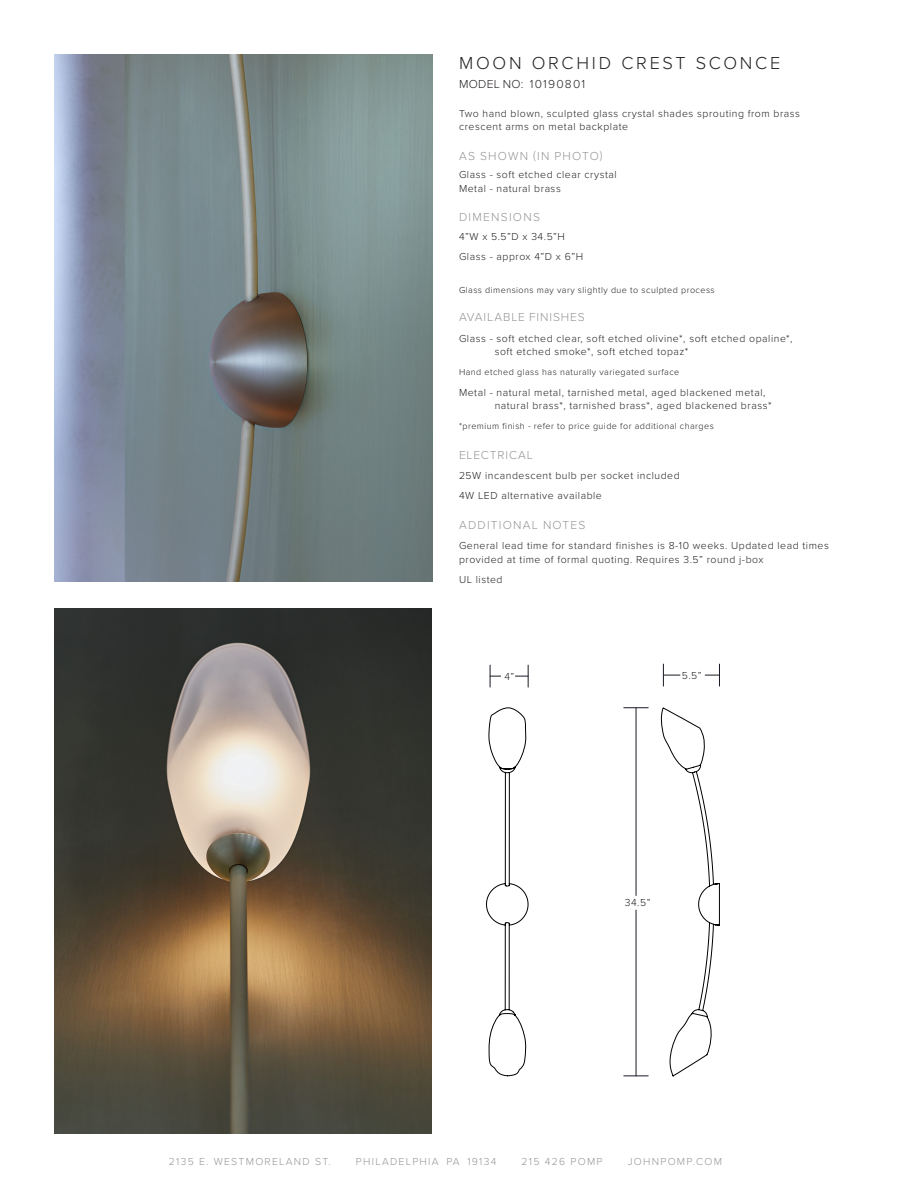
<style>
.page{position:relative;width:918px;height:1188px;background:#fff}
.page>*{position:absolute;margin:0;border:0;box-sizing:border-box;transform-origin:0 0}
.t1{font:300 18px "Proxima Nova";letter-spacing:.155em;color:#231f20}
.SUB_HEAD{font:300 12px "Proxima Nova";letter-spacing:.105em;color:#959598}
.BODY_COPY_1{font:300 12px "Proxima Nova";letter-spacing:.075em;color:#959598}
.t2{font:300 12px "Proxima Nova";letter-spacing:.1em;color:#231f20}
.BODY_COPY_1-2{font:300 10.5px/13.5px "Proxima Nova";letter-spacing:.05em;color:#231f20}
.SUB_HEAD-2{font:300 10.5px/13.5px "Proxima Nova";letter-spacing:.05em;color:#231f20}
.t3{font:300 10.5px "Proxima Nova";letter-spacing:.12em;color:#959598}
.BOLD_SUB_HEAD{font:300 10.5px "Proxima Nova";color:#231f20}
.BODY_COPY_1-3{font:300 9px "Proxima Nova";letter-spacing:.05em;color:#231f20}
</style>
<div class="page">
<img style="left:54px;top:608px;width:378px;height:526px">
<img style="left:54px;top:55px;width:378px;height:526px">
<svg style="left:624px;top:1076px;width:24px;height:1px"></svg>
<svg style="left:486px;top:707px;width:234px;height:369px"></svg>
<hr style="left:636px;top:910px;width:1px;height:166px;background:#1a1a24">
<hr style="left:636px;top:708px;width:1px;height:188px;background:#1a1a24">
<svg style="left:705px;top:664px;width:15px;height:22px"></svg>
<svg style="left:663px;top:664px;width:17px;height:22px"></svg>
<svg style="left:515px;top:665px;width:14px;height:22px"></svg>
<svg style="left:490px;top:665px;width:11px;height:22px"></svg>
<p class="t1" style="left:459px;top:50px;width:323px">MOON ORCHID CREST SCONCE</p>
<p class="t2" style="left:459px;top:75px;width:128px">MODEL NO: 10190801</p>
<p class="SUB_HEAD-2" style="left:459px;top:106px;width:343px">Two hand blown, sculpted glass crystal shades sprouting from brass crescent arms on metal backplate</p>
<p class="SUB_HEAD" style="left:459px;top:147px;width:145px">AS SHOWN (IN PHOTO)</p>
<p class="BODY_COPY_1-2" style="left:459px;top:167px;width:159px">Glass - soft etched clear crystal<br>Metal - natural brass</p>
<p class="SUB_HEAD" style="left:459px;top:208px;width:82px">DIMENSIONS</p>
<p class="BODY_COPY_1-2" style="left:459px;top:229px;width:108px">4”W x 5.5”D x 34.5”H</p>
<p class="BODY_COPY_1-2" style="left:459px;top:249px;width:126px">Glass - approx 4”D x 6”H</p>
<p class="BODY_COPY_1-3" style="left:459px;top:284px;width:257px">Glass dimensions may vary slightly due to sculpted process</p>
<p class="BODY_COPY_1" style="left:459px;top:308px;width:127px">AVAILABLE FINISHES</p>
<p class="BODY_COPY_1-2" style="left:495px;top:331px;width:299px;text-indent:-36px">Glass - soft etched clear, soft etched olivine*, soft etched opaline*, soft etched smoke*, soft etched topaz*</p>
<p class="BODY_COPY_1-3" style="left:459px;top:366px;width:222px">Hand etched glass has naturally variegated surface</p>
<p class="BODY_COPY_1-2" style="left:495px;top:385px;width:278px;text-indent:-36px">Metal - natural metal, tarnished metal, aged blackened metal, natural brass*, tarnished brass*, aged blackened brass*</p>
<p class="BODY_COPY_1-3" style="left:459px;top:419px;width:256px">*premium finish - refer to price guide for additional charges</p>
<p class="BODY_COPY_1" style="left:459px;top:446px;width:75px">ELECTRICAL</p>
<p class="BODY_COPY_1-2" style="left:459px;top:468px;width:222px">25W incandescent bulb per socket included</p>
<p class="BODY_COPY_1-2" style="left:459px;top:489px;width:144px">4W LED alternative available</p>
<p class="SUB_HEAD" style="left:459px;top:516px;width:128px">ADDITIONAL NOTES</p>
<p class="BODY_COPY_1-2" style="left:459px;top:539px;width:371px">General lead time for standard finishes is 8-10 weeks. Updated lead times provided at time of formal quoting. Requires 3.5” round j-box</p>
<p class="BODY_COPY_1-2" style="left:459px;top:572px;width:45px">UL listed</p>
<p class="BOLD_SUB_HEAD" style="left:504px;top:668px;width:11px">4”</p>
<p class="BOLD_SUB_HEAD" style="left:682px;top:667px;width:21px">5.5”</p>
<p class="BOLD_SUB_HEAD" style="left:625px;top:895px;width:27px">34.5”</p>
<p class="t3" style="left:169px;top:1154px;width:164px">2135 E. WESTMORELAND ST.</p>
<p class="t3" style="left:356px;top:1154px;width:142px">PHILADELPHIA PA 19134</p>
<p class="t3" style="left:522px;top:1154px;width:82px">215 426 POMP</p>
<p class="t3" style="left:628px;top:1154px;width:96px">JOHNPOMP.COM</p>
</div>
